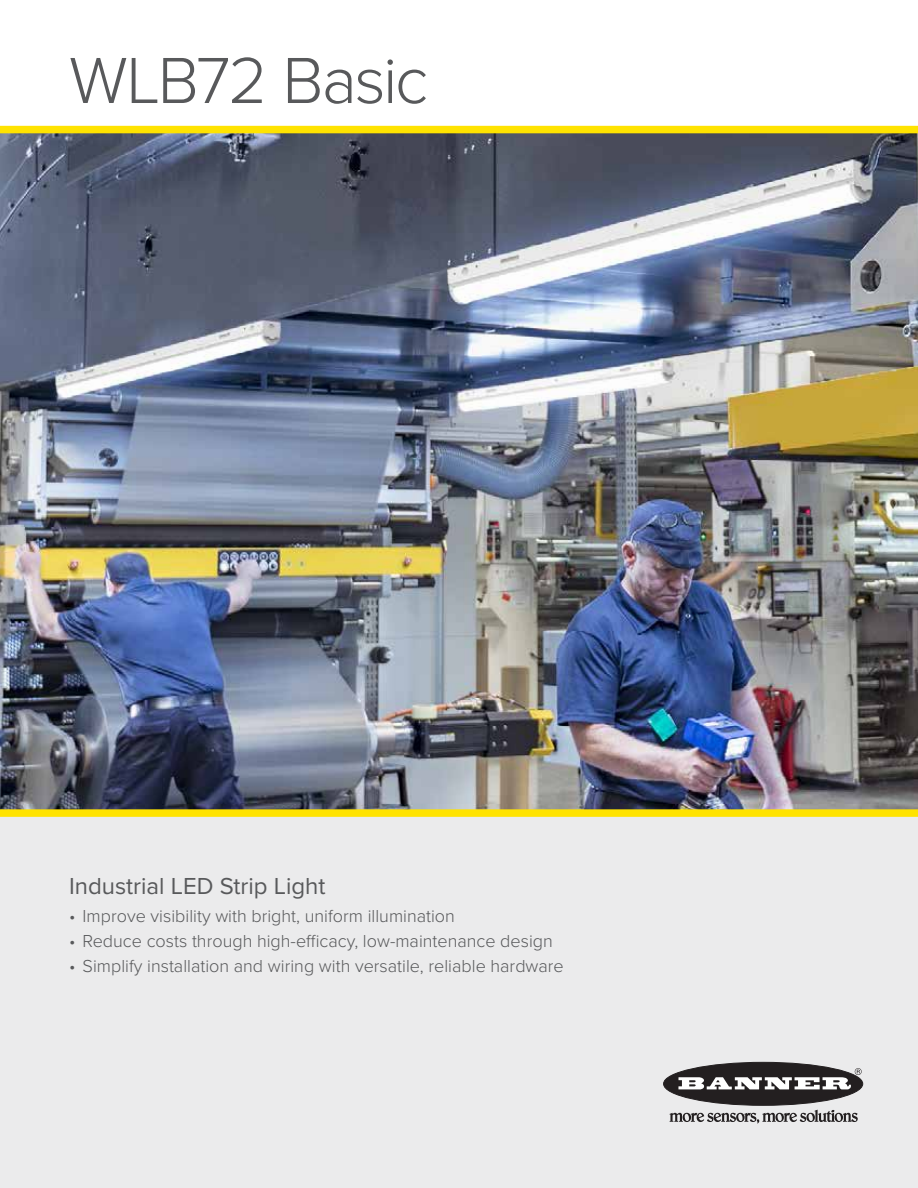
<style>
.page{position:relative;width:918px;height:1188px;background:#fff}
.page>*{position:absolute;margin:0;border:0;box-sizing:border-box;transform-origin:0 0}
.t1{font:300 67.5px "Proxima Nova";letter-spacing:-.035em;color:#58595b}
.t2{font:24px "Proxima Nova";color:#58595b}
.t3{font:300 18px "Proxima Nova";color:#58595b}
</style>
<div class="page">
<div style="left:0;top:133px;width:918px;height:1055px;background:#ebebec"></div>
<img style="left:0;top:133px;width:918px;height:676px">
<div style="left:664px;top:1062px;width:199px;height:43px;background:#231f20;border-radius:50%"></div>
<div style="left:663px;top:1062px;width:200px;height:44px;border:1px solid #231f20;border-radius:50%"></div>
<svg style="left:678px;top:1068px;width:184px;height:21px"></svg>
<svg style="left:670px;top:1110px;width:188px;height:13px"></svg>
<div style="left:0;top:809px;width:918px;height:8px;background:#ffe300"></div>
<div style="left:0;top:126px;width:918px;height:7px;background:#ffe300"></div>
<h1 class="t1" style="left:69px;top:30px;width:361px">WLB72 Basic</h1>
<h2 class="t2" style="left:69px;top:868px;width:258px">Industrial LED Strip Light</h2>
<p class="t3" style="left:69px;top:902px;width:387px">• Improve visibility with bright, uniform illumination</p>
<p class="t3" style="left:69px;top:928px;width:485px">• Reduce costs through high-efficacy, low-maintenance design</p>
<p class="t3" style="left:69px;top:953px;width:496px">• Simplify installation and wiring with versatile, reliable hardware</p>
</div>
